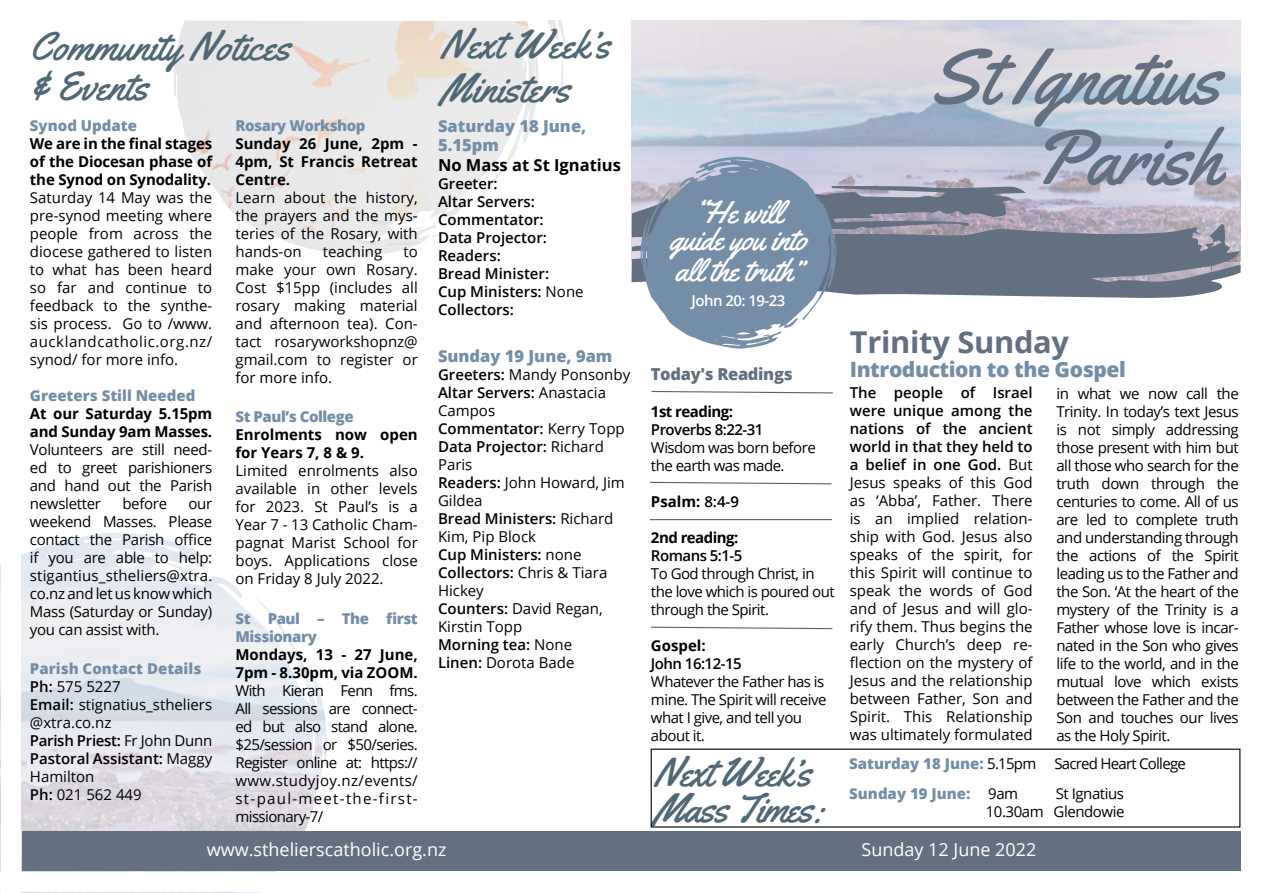
<style>
.page{position:relative;width:1263px;height:893px;background:#fff}
.page>*{position:absolute;margin:0;border:0;box-sizing:border-box;transform-origin:0 0}
.t1{font:77.55px/80.6px "Yellowtail";color:#637081;text-align:right}
.t2{font:40.5px/43.5px "Yellowtail";color:#506875}
.t3{font:40.5px/36px "Yellowtail";letter-spacing:-.03em;color:#506875}
.t4{font:31.5px/27px "Yellowtail";letter-spacing:-.01em;color:#fff;text-align:center}
.t5{font:700 30px "Open Sans";letter-spacing:-.01em;color:#637081}
.t6{font:800 21px "Open Sans";letter-spacing:-.02em;color:#748ea8}
.t7{font:18px "Open Sans";color:#fff}
.t8{font:800 16.5px/19.8px "Open Sans";color:#748ea8}
.t9{font:700 16.5px "Open Sans";color:#000}
.t10{font:800 16.5px "Open Sans";letter-spacing:-.02em;color:#637081}
.t11{font:15px/18px "Open Sans";color:#000;text-align:justify}
.t12{font:700 15px/18px "Open Sans";letter-spacing:-.01em;color:#000}
.t13{font:15px/18px "Open Sans";letter-spacing:-.035em;color:#000}
.t14{font:600 15px/18px "Open Sans";color:#000}
.t15{font:800 15px/30px "Open Sans";color:#748ea8}
.t16{font:800 15px/18px "Open Sans";letter-spacing:-.03em;color:#748ea8}
.t17{font:600 15px "Open Sans";letter-spacing:-.035em;color:#000}
.t18{font:15px/18px "Open Sans";letter-spacing:-.03em;color:#000;text-align:right}
.t19{font:700 15px "Open Sans";letter-spacing:-.035em;color:#000}
.t20{font:600 15px "Open Sans";letter-spacing:-.035em;color:#fff}
.s1{font-weight:800;color:#748ea8}
.s2{font-weight:600}
.s3{font-weight:400}
.s4{font-size:36px}
.s5{font-weight:400;color:#000}
</style>
<div class="page">
<img style="left:173px;top:20px;width:240px;height:236px">
<img style="left:220px;top:20px;width:346px;height:226px">
<svg style="left:318px;top:687px;width:10px;height:145px"></svg>
<img style="left:0;top:532px;width:318px;height:361px">
<div style="left:22px;top:832px;width:1218px;height:39px;background:#637081"></div>
<div style="left:1px;top:872px;width:1261px;height:20px;background:#fff"></div>
<div style="left:1px;top:1px;width:20px;height:892px;background:#fff"></div>
<svg style="left:631px;top:79px;width:609px;height:219px;background:#a7afc0"></svg>
<svg style="left:639px;top:157px;width:200px;height:192px;background:#90a3b8"></svg>
<svg style="left:650px;top:481px;width:182px;height:4px"></svg>
<hr style="left:650px;top:519px;width:182px;height:1px;background:#506875">
<svg style="left:651px;top:626px;width:182px;height:4px"></svg>
<svg style="left:651px;top:390px;width:182px;height:4px"></svg>
<h2 class="t2" style="left:30px;top:26px;width:262px;line-height:40.5px">Community Notices &amp; Events</h2>
<p class="t16" style="left:235px;top:115px;width:132px">Rosary Workshop</p>
<p class="t12" style="left:235px;top:134px;width:184px;text-align:justify">Sunday 26 June, 2pm - 4pm, St Francis Retreat Centre.</p>
<p class="t11" style="left:235px;top:188px;width:184px">Learn about the history, the prayers and the mys&shy;teries of the Rosary, with hands-on</p>
<p class="t15" style="left:30px;top:109px;width:109px">Synod Update</p>
<p class="t12" style="left:30px;top:134px;width:184px;text-align:justify">We are in the final stages of the Diocesan phase of the Synod on Synodality.</p>
<p class="t11" style="left:30px;top:188px;width:184px">Saturday 14 May was the pre-synod meeting where people from across the diocese gathered to listen to what has been heard so far and continue to feedback to the synthe&shy;sis process. Go to /www. aucklandcatholic.org.nz/ synod/ for more info.</p>
<p class="t15" style="left:30px;top:379px;width:167px">Greeters Still Needed</p>
<p class="t12" style="left:30px;top:404px;width:184px">At our Saturday 5.15pm and Sunday 9am Masses.</p>
<p class="t11" style="left:30px;top:440px;width:184px">Volunteers are still need&shy;ed to greet parishioners and hand out the Parish newsletter</p>
<p class="t11" style="left:323px;top:242px;width:61px">teaching</p>
<p class="t11" style="left:235px;top:242px;width:184px;text-indent:168px">to make your own Rosary.<br>Cost $15pp (includes all rosary making material and afternoon tea). Con&shy;tact rosaryworkshopnz@ gmail.com to register or for more info.</p>
<p class="t16" style="left:235px;top:407px;width:120px">St Paul’s College</p>
<p class="t12" style="left:235px;top:425px;width:184px">Enrolments now open for Years 7, 8 &amp; 9.</p>
<p class="t11" style="left:235px;top:461px;width:184px">Limited enrolments also available in other levels for 2023. St Paul’s is a Year 7 - 13 Catholic Cham&shy;pagnat Marist School for boys. Applications close on Friday 8 July 2022.</p>
<p class="t16" style="left:235px;top:609px;width:184px">St Paul – The first<br>Missionary</p>
<p class="t12" style="left:235px;top:645px;width:184px">Mondays, 13 - 27 June,<br>7pm - 8.30pm, via ZOOM.</p>
<p class="t11" style="left:235px;top:681px;width:184px">With Kieran Fenn fms.<br>All sessions are connect&shy;ed but also stand alone. $25/session or $50/series.<br>Register online at: https:// www.studyjoy.nz/events/ st-paul-meet-the-first&shy;missionary-7/</p>
<p class="t11" style="left:122px;top:494px;width:46px">before</p>
<p class="t11" style="left:30px;top:494px;width:184px;text-indent:159px">our weekend Masses. Please contact the Parish office if you are able to help: stigantius_stheliers@xtra. co.nz and let us know which Mass (Saturday or Sunday) you can assist with.</p>
<p class="t11" style="left:30px;top:659px;width:184px;text-align:left"><span class="s1">Parish Contact Details<br></span><span class="s2">Ph:</span> 575 5227<br><span class="s2">Email:</span> stignatius_stheliers @xtra.co.nz<br><span class="s2">Parish Priest:</span> Fr John Dunn<br><span class="s2">Pastoral Assistant:</span> Maggy<br>Hamilton<br><span class="s2">Ph:</span> 021 562 449</p>
<h2 class="t2" style="left:441px;top:23px;width:171px">Next Week’s<br>Ministers</h2>
<p class="t8" style="left:438px;top:115px;width:150px">Saturday 18 June,<br>5.15pm</p>
<p class="t9" style="left:438px;top:154px;width:184px">No Mass at St Ignatius</p>
<p class="t14" style="left:438px;top:175px;width:147px">Greeter:<br>Altar Servers:<br>Commentator:<br>Data Projector:<br>Readers:<br>Bread Minister:<br>Cup Ministers: <span class="s3">None<br></span>Collectors:</p>
<p class="t8" style="left:438px;top:345px;width:176px">Sunday 19 June, 9am</p>
<p class="t11" style="left:438px;top:365px;width:194px;text-align:left"><span class="s2">Greeters:</span> Mandy Ponsonby<br><span class="s2">Altar Servers:</span> Anastacia<br>Campos<br><span class="s2">Commentator:</span> Kerry Topp<br><span class="s2">Data Projector:</span> Richard<br>Paris<br><span class="s2">Readers:</span> John Howard, Jim<br>Gildea<br><span class="s2">Bread Ministers:</span> Richard<br>Kim, Pip Block<br><span class="s2">Cup Ministers:</span> none<br><span class="s2">Collectors:</span> Chris &amp; Tiara<br>Hickey<br><span class="s2">Counters:</span> David Regan,<br>Kirstin Topp<br><span class="s2">Morning tea:</span> None<br><span class="s2">Linen:</span> Dorota Bade</p>
<p class="t7" style="left:207px;top:837px;width:241px">www.sthelierscatholic.org.nz</p>
<h3 class="t4" style="left:670px;top:199px;width:139px"><span class="s4">“</span>He will guide you into</h3>
<h3 class="t4" style="left:676px;top:257px;width:127px">all the truth”</h3>
<p class="t20" style="left:691px;top:290px;width:96px">John 20: 19-23</p>
<p class="t10" style="left:651px;top:362px;width:143px">Today's Readings</p>
<p class="t19" style="left:651px;top:400px;width:84px">1st reading:</p>
<p class="t17" style="left:651px;top:419px;width:114px">Proverbs 8:22-31</p>
<p class="t13" style="left:651px;top:438px;width:166px">Wisdom was born before the earth was made.</p>
<p class="t12" style="left:651px;top:492px;width:90px">Psalm: <span class="s2">8:4-9</span></p>
<p class="t19" style="left:651px;top:526px;width:89px">2nd reading:</p>
<p class="t14" style="left:651px;top:546px;width:93px">Romans 5:1-5</p>
<p class="t13" style="left:651px;top:564px;width:185px">To God through Christ, in the love which is poured out through the Spirit.</p>
<p class="t12" style="left:651px;top:636px;width:56px">Gospel:</p>
<p class="t17" style="left:651px;top:653px;width:92px">John 16:12-15</p>
<p class="t13" style="left:651px;top:672px;width:177px">Whatever the Father has is mine. The Spirit will receive what I give, and tell you about it.</p>
<h1 class="t1" style="left:929px;top:37px;width:293px">St Ignatius<br>Parish</h1>
<h3 class="t5" style="left:850px;top:321px;width:221px">Trinity Sunday</h3>
<h3 class="t6" style="left:850px;top:354px;width:278px">Introduction to the Gospel</h3>
<p class="t11" style="left:850px;top:383px;width:184px"><span class="s2">The people of Israel were unique among the nations of the ancient world in that they held to a belief in one God.</span> But Jesus speaks of this God as ‘Abba’, Father. There is an implied relation&shy;ship with God. Jesus also speaks of the spirit, for this Spirit will continue to speak the words of God and of Jesus and will glo&shy;rify them. Thus begins the early Church’s deep re&shy;flection on the mystery of Jesus and the relationship between Father, Son and Spirit. This Relationship was ultimately formulated</p>
<p class="t11" style="left:1056px;top:384px;width:184px">in what we now call the Trinity. In today’s text Jesus is not simply addressing those present with him but all those who search for the truth down through the centuries to come. All of us are led to complete truth and understanding through the actions of the Spirit leading us to the Father and the Son. ‘At the heart of the mystery of the Trinity is a Father whose love is incar&shy;nated in the Son who gives life to the world, and in the mutual love which exists between the Father and the Son and touches our lives as the Holy Spirit.</p>
<h2 class="t3" style="left:654px;top:754px;width:173px">Next Week’s<br>Mass Times:</h2>
<p class="t15" style="left:849px;top:748px;width:338px">Saturday 18 June: <span class="s5">5.15pm Sacred Heart College<br></span>Sunday 19 June: <span class="s5">9am</span></p>
<p class="t18" style="left:986px;top:784px;width:140px">St Ignatius<br>10.30am Glendowie</p>
<p class="t7" style="left:861px;top:837px;width:176px">Sunday 12 June 2022</p>
</div>
